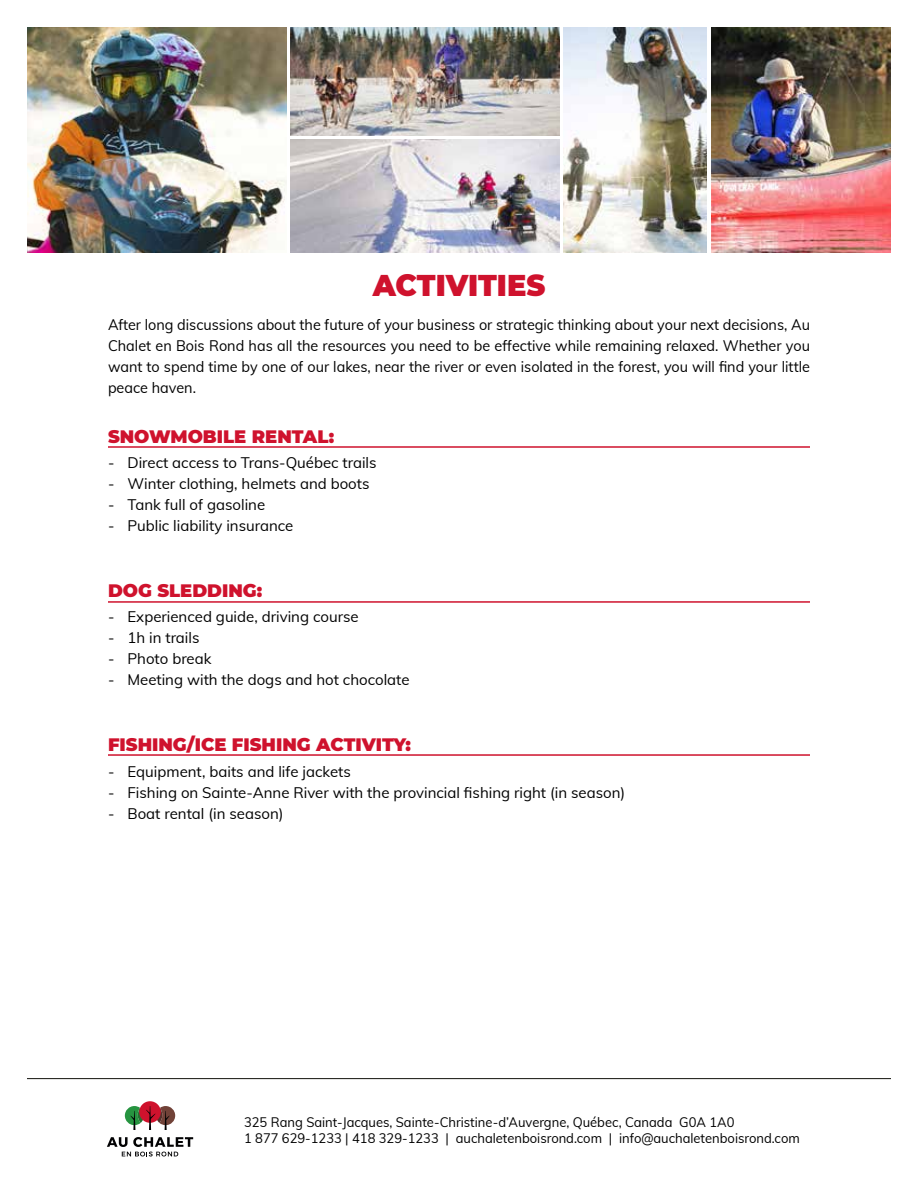
<style>
.page{position:relative;width:918px;height:1188px;background:#fff}
.page>*{position:absolute;margin:0;border:0;box-sizing:border-box;transform-origin:0 0}
.t1{font:900 30px "Montserrat";color:#cf122d;scale:.96 1}
.t2{font:900 18px "Montserrat";color:#cf122d}
.t3{font:15px "Muli";color:#000}
.t4{font:15px/21px "Muli";color:#000;text-align:justify;scale:.96 1}
.t5{font:13.5px/16.2px "Muli";color:#000;scale:.96 1}
</style>
<div class="page">
<svg style="left:107px;top:1137px;width:86px;height:20px"></svg>
<svg style="left:139px;top:1101px;width:22px;height:22px"></svg>
<svg style="left:125px;top:1106px;width:50px;height:24px"></svg>
<hr style="left:27px;top:1078px;width:864px;height:1px;background:#12110c">
<img style="left:291px;top:140px;width:268px;height:113px">
<img style="left:27px;top:27px;width:259px;height:226px">
<img style="left:711px;top:27px;width:180px;height:226px">
<img style="left:564px;top:27px;width:143px;height:226px">
<img style="left:291px;top:27px;width:268px;height:108px">
<hr style="left:108px;top:446px;width:702px;height:2px;background:#cf122d">
<hr style="left:108px;top:601px;width:702px;height:2px;background:#cf122d">
<hr style="left:108px;top:754px;width:702px;height:2px;background:#cf122d">
<h1 class="t1" style="left:373px;top:263px;width:181px">ACTIVITIES</h1>
<p class="t4" style="left:108px;top:314px;width:733px">After long discussions about the future of your business or strategic thinking about your next decisions, Au Chalet en Bois Rond has all the resources you need to be effective while remaining relaxed. Whether you want to spend time by one of our lakes, near the river or even isolated in the forest, you will find your little peace haven.</p>
<p class="t2" style="left:108px;top:423px;width:228px">SNOWMOBILE RENTAL:</p>
<p class="t3" style="left:108px;top:452px;width:270px">- Direct access to Trans-Québec trails</p>
<p class="t3" style="left:108px;top:473px;width:263px">- Winter clothing, helmets and boots</p>
<p class="t3" style="left:108px;top:494px;width:159px">- Tank full of gasoline</p>
<p class="t3" style="left:108px;top:515px;width:187px">- Public liability insurance</p>
<p class="t2" style="left:108px;top:577px;width:156px">DOG SLEDDING:</p>
<p class="t3" style="left:108px;top:606px;width:252px">- Experienced guide, driving course</p>
<p class="t3" style="left:108px;top:627px;width:93px">- 1h in trails</p>
<p class="t3" style="left:108px;top:648px;width:105px">- Photo break</p>
<p class="t3" style="left:108px;top:669px;width:303px">- Meeting with the dogs and hot chocolate</p>
<p class="t2" style="left:108px;top:731px;width:304px">FISHING/ICE FISHING ACTIVITY:</p>
<p class="t3" style="left:108px;top:760px;width:244px">- Equipment, baits and life jackets</p>
<p class="t3" style="left:108px;top:781px;width:519px">- Fishing on Sainte-Anne River with the provincial fishing right (in season)</p>
<p class="t3" style="left:108px;top:802px;width:177px">- Boat rental (in season)</p>
<p class="t5" style="left:244px;top:1113px;width:580px">325 Rang Saint-Jacques, Sainte-Christine-d’Auvergne, Québec, Canada G0A 1A0<br>1 877 629-1233 | 418 329-1233 | auchaletenboisrond.com | info@auchaletenboisrond.com</p>
</div>
